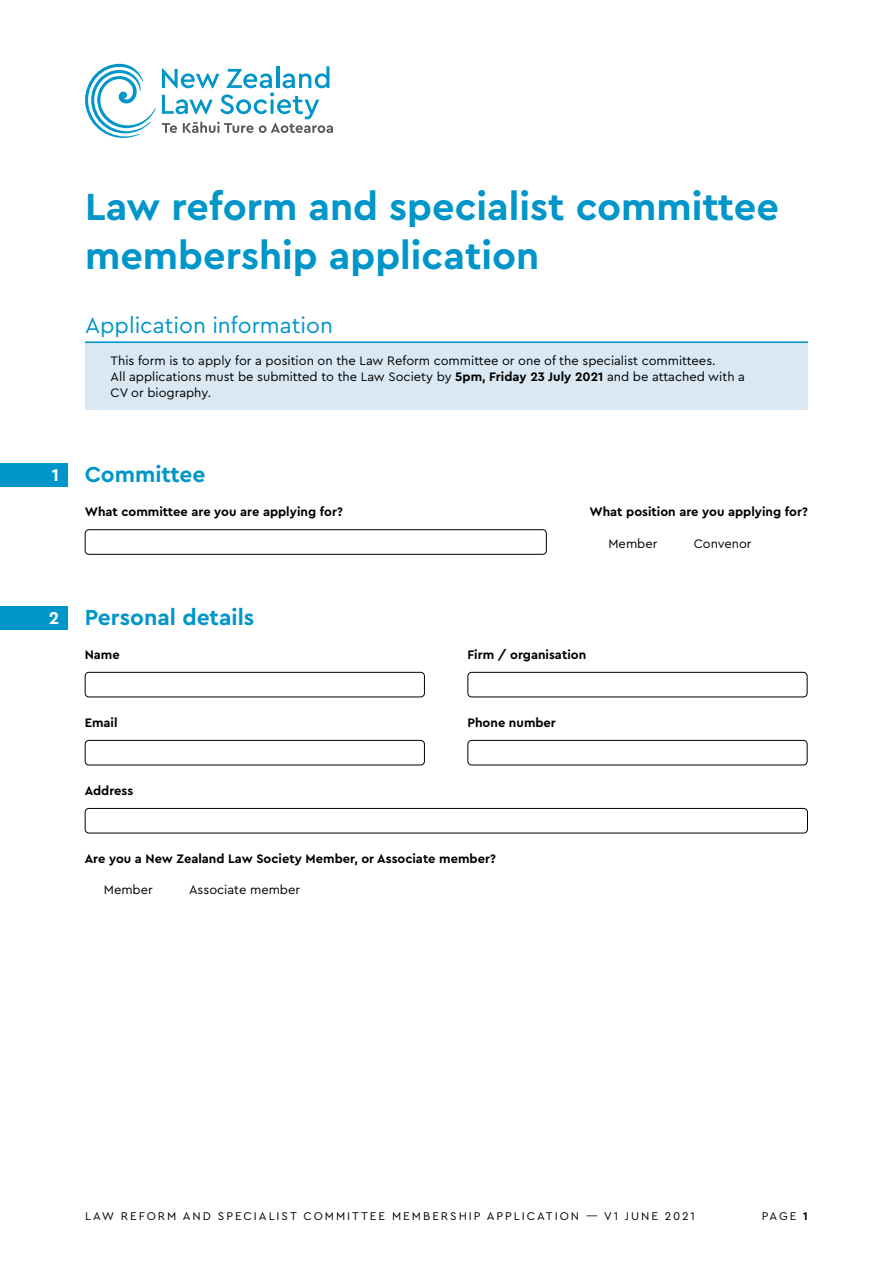
<style>
.page{position:relative;width:893px;height:1263px;background:#fff}
.page>*{position:absolute;margin:0;border:0;box-sizing:border-box;transform-origin:0 0}
.t1{font:700 39.6px/49.5px "Cera PRO";color:#0096c9}
.t2{font:700 22.8px "Cera PRO";color:#0096c9}
.t3{font:22.8px "Cera PRO";color:#0096c9}
.t4{font:700 18px "Cera PRO";color:#fff}
.t5{font:12.9px/16.4px "Cera PRO";color:#000}
.t6{font:700 12.9px "Cera PRO";color:#000}
.t7{font:11.7px "Cera PRO";letter-spacing:.17em;color:#000}
.s1{font-weight:700}
</style>
<div class="page">
<svg style="left:162px;top:66px;width:171px;height:67px"></svg>
<svg style="left:85px;top:64px;width:71px;height:74px"></svg>
<div style="left:85px;top:341px;width:723px;height:69px;background:#dae8f3"></div>
<hr style="left:85px;top:341px;width:723px;height:2px;background:#0096c9">
<div style="left:0;top:606px;width:68px;height:23px;background:#0096c9"></div>
<div style="left:0;top:463px;width:68px;height:24px;background:#0096c9"></div>
<div style="left:467px;top:672px;width:341px;height:25px;border:1px solid #000;border-radius:4px"></div>
<div style="left:85px;top:740px;width:340px;height:25px;border:1px solid #000;border-radius:4px"></div>
<div style="left:85px;top:808px;width:723px;height:25px;border:1px solid #000;border-radius:4px"></div>
<div style="left:467px;top:740px;width:341px;height:25px;border:1px solid #000;border-radius:4px"></div>
<div style="left:85px;top:672px;width:340px;height:25px;border:1px solid #000;border-radius:4px"></div>
<div style="left:85px;top:529px;width:462px;height:26px;border:1px solid #000;border-radius:4px"></div>
<h3 class="t4" style="left:52px;top:463px;width:9px">1</h3>
<h3 class="t4" style="left:49px;top:605px;width:12px">2</h3>
<h1 class="t1" style="left:85px;top:180px;width:695px">Law reform and specialist committee membership application</h1>
<h2 class="t3" style="left:85px;top:310px;width:249px">Application information</h2>
<p class="t5" style="left:111px;top:352px;width:636px">This form is to apply for a position on the Law Reform committee or one of the specialist committees.<br>All applications must be submitted to the Law Society by <span class="s1">5pm, Friday 23 July 2021</span> and be attached with a<br>CV or biography.</p>
<h2 class="t2" style="left:85px;top:460px;width:122px">Committee</h2>
<p class="t6" style="left:85px;top:504px;width:260px">What committee are you are applying for?</p>
<p class="t6" style="left:589px;top:504px;width:220px">What position are you applying for?</p>
<h2 class="t2" style="left:85px;top:602px;width:171px">Personal details</h2>
<p class="t6" style="left:85px;top:646px;width:37px">Name</p>
<p class="t6" style="left:467px;top:646px;width:120px">Firm / organisation</p>
<p class="t6" style="left:85px;top:714px;width:34px">Email</p>
<p class="t6" style="left:85px;top:782px;width:50px">Address</p>
<p class="t6" style="left:467px;top:714px;width:90px">Phone number</p>
<p class="t6" style="left:85px;top:850px;width:413px">Are you a New Zealand Law Society Member, or Associate member?</p>
<p class="t5" style="left:104px;top:881px;width:50px">Member</p>
<p class="t5" style="left:189px;top:881px;width:113px">Associate member</p>
<p class="t5" style="left:608px;top:535px;width:50px">Member</p>
<p class="t5" style="left:694px;top:535px;width:59px">Convenor</p>
<p class="t7" style="left:85px;top:1209px;width:611px">LAW REFORM AND SPECIALIST COMMITTEE MEMBERSHIP APPLICATION — V1 JUNE 2021</p>
<p class="t7" style="left:762px;top:1209px;width:48px">PAGE <span class="s1">1</span></p>
</div>
